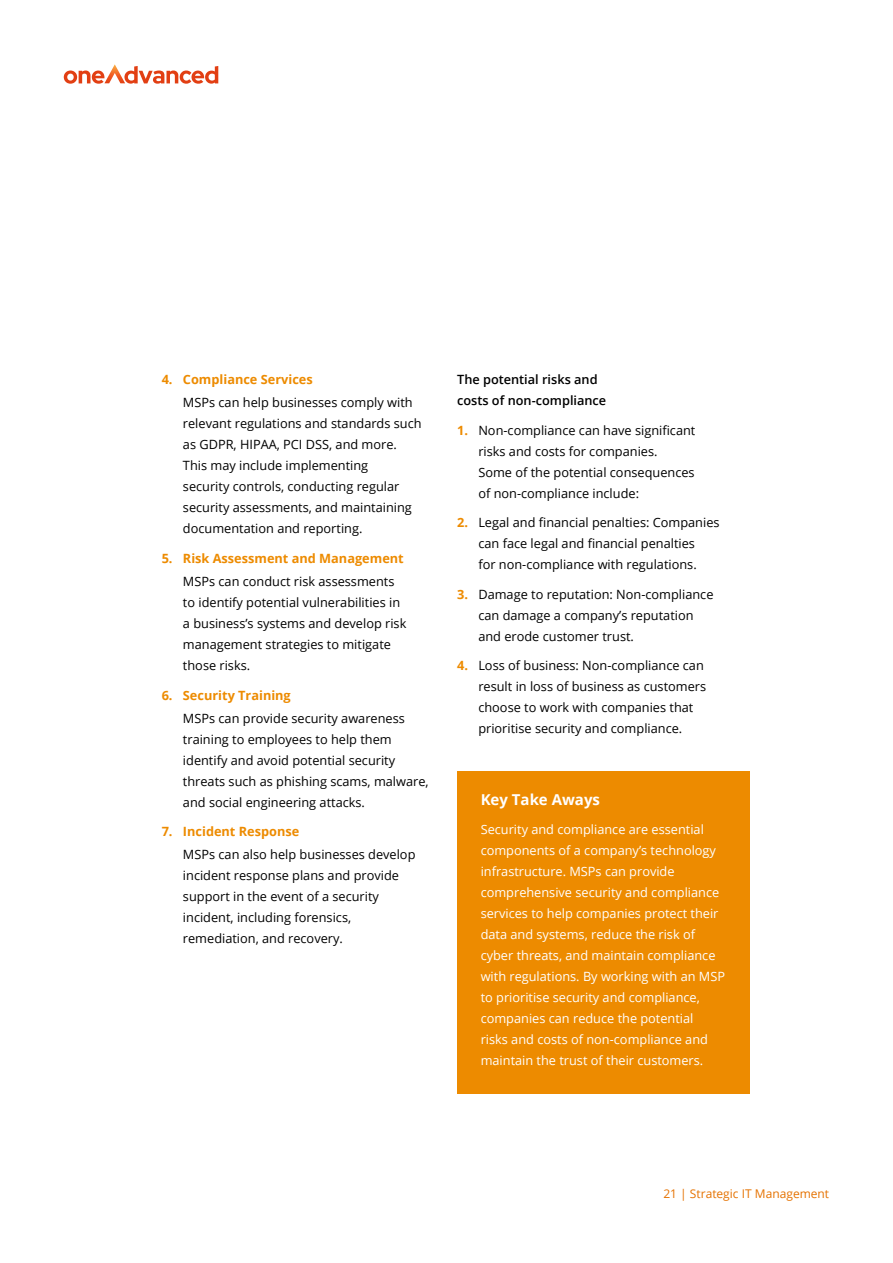
<style>
.page{position:relative;width:893px;height:1263px;background:#fff}
.page>*{position:absolute;margin:0;border:0;box-sizing:border-box;transform-origin:0 0}
.t1{font:700 15px "Open Sans";color:#fff}
.t2{font:12.75px/21px "Open Sans";color:#000}
.t3{font:12.75px/21px "Open Sans";color:#fff}
.t4{font:700 12.75px "Open Sans";color:#ed8b00}
.t5{font:600 12.75px/21px "Open Sans";color:#000}
.t6{font:12px "Open Sans";color:#e57200}
.s1{font-weight:700;color:#ed8b00}
</style>
<div class="page">
<svg style="left:64px;top:64px;width:154px;height:20px"></svg>
<div style="left:457px;top:772px;width:292px;height:322px;background:#ed8b00"></div>
<p class="t4" style="left:162px;top:371px;width:153px">4. Compliance Services</p>
<p class="t2" style="left:183px;top:392px;width:240px">MSPs can help businesses comply with relevant regulations and standards such as GDPR, HIPAA, PCI DSS, and more.<br>This may include implementing<br>security controls, conducting regular security assessments, and maintaining documentation and reporting.</p>
<p class="t4" style="left:162px;top:549px;width:244px">5. Risk Assessment and Management</p>
<p class="t2" style="left:183px;top:571px;width:225px">MSPs can conduct risk assessments to identify potential vulnerabilities in a business’s systems and develop risk management strategies to mitigate those risks.</p>
<p class="t4" style="left:162px;top:686px;width:131px">6. Security Training</p>
<p class="t2" style="left:183px;top:707px;width:247px">MSPs can provide security awareness training to employees to help them identify and avoid potential security threats such as phishing scams, malware, and social engineering attacks.</p>
<p class="t4" style="left:162px;top:823px;width:139px">7. Incident Response</p>
<p class="t2" style="left:183px;top:844px;width:234px">MSPs can also help businesses develop incident response plans and provide support in the event of a security incident, including forensics, remediation, and recovery.</p>
<p class="t5" style="left:457px;top:369px;width:151px">The potential risks and costs of non-compliance</p>
<p class="t2" style="left:478px;top:419px;width:219px;text-indent:-21px"><span class="s1">1.</span> Non-compliance can have significant risks and costs for companies.<br>Some of the potential consequences of non-compliance include:</p>
<p class="t2" style="left:457px;top:512px;width:264px;text-align:center"><span class="s1">2.</span> Legal and financial penalties: Companies can face legal and financial penalties<br>for non-compliance with regulations.</p>
<p class="t2" style="left:478px;top:583px;width:237px;text-indent:-21px"><span class="s1">3.</span> Damage to reputation: Non-compliance can damage a company’s reputation and erode customer trust.</p>
<p class="t2" style="left:478px;top:655px;width:229px;text-indent:-21px"><span class="s1">4.</span> Loss of business: Non-compliance can result in loss of business as customers choose to work with companies that prioritise security and compliance.</p>
<p class="t1" style="left:481px;top:789px;width:121px">Key Take Aways</p>
<p class="t3" style="left:481px;top:819px;width:246px">Security and compliance are essential components of a company’s technology infrastructure. MSPs can provide comprehensive security and compliance services to help companies protect their data and systems, reduce the risk of cyber threats, and maintain compliance with regulations. By working with an MSP to prioritise security and compliance, companies can reduce the potential<br>risks and costs of non-compliance and maintain the trust of their customers.</p>
<p class="t6" style="left:663px;top:1186px;width:167px">21 | Strategic IT Management</p>
</div>
